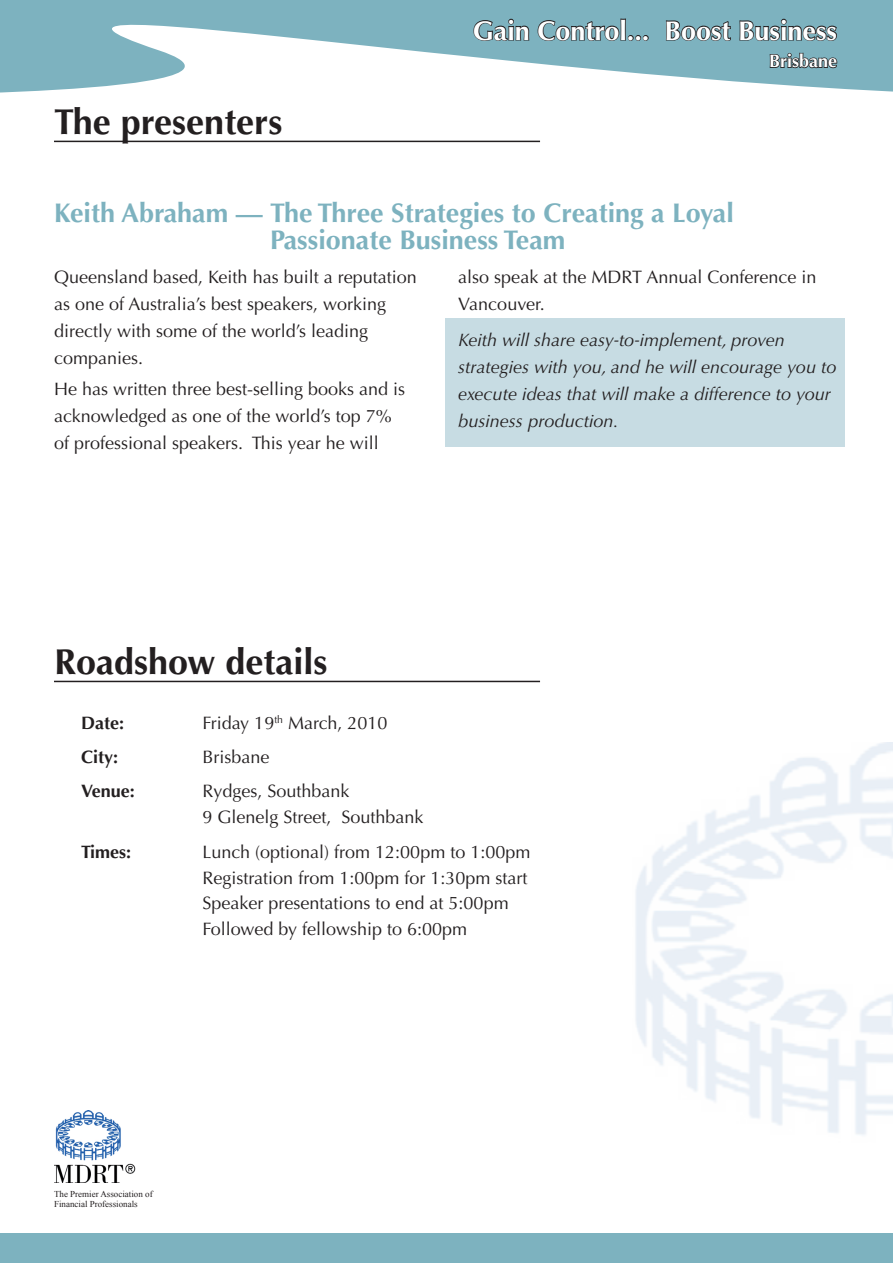
<style>
.page{position:relative;width:893px;height:1263px;background:#fff}
.page>*{position:absolute;margin:0;border:0;box-sizing:border-box;transform-origin:0 0}
.Body_--_heading_1{font:700 36px "Optima";color:#231f20}
.Body_--_heading_2{font:700 27px/27px "Optima";color:#7db2bf}
.t1{font:700 27px "Optima";color:#fff}
.Body_--_text{font:18px/27px "Optima";color:#231f20}
.Body_--_note{font:italic 18px/27px "Optima";color:#231f20}
.t2{font:700 18px "Optima";color:#231f20}
.t3{font:700 18px "Optima";color:#fff}
.t4{font:9px/10.8px "Times New Roman";color:#231f20}
</style>
<div class="page">
<div style="left:0;top:1233px;width:893px;height:30px;background:#7db2bf"></div>
<svg style="left:0;top:0;width:893px;height:93px;fill:#7db2bf"></svg>
<svg style="left:473px;top:18px;width:57px;height:24px"></svg>
<svg style="left:537px;top:18px;width:112px;height:24px"></svg>
<svg style="left:665px;top:20px;width:67px;height:22px"></svg>
<svg style="left:739px;top:18px;width:99px;height:24px"></svg>
<svg style="left:769px;top:52px;width:69px;height:17px"></svg>
<img style="left:54px;top:1111px;width:81px;height:71px">
<div style="left:446px;top:319px;width:399px;height:128px;background:#c7dce3"></div>
<hr style="left:54px;top:681px;width:486px;height:1px;background:#231f20">
<hr style="left:54px;top:141px;width:486px;height:1px;background:#231f20">
<p class="Body_--_heading_1" style="left:54px;top:101px;width:230px">The presenters</p>
<h2 class="t1" style="left:473px;top:15px;width:366px">Gain Control... Boost Business</h2>
<p class="t3" style="left:769px;top:51px;width:70px">Brisbane</p>
<p class="Body_--_heading_2" style="left:270px;top:200px;width:465px;text-indent:-216px">Keith Abraham — The Three Strategies to Creating a Loyal<br>Passionate Business Team</p>
<p class="Body_--_text" style="left:54px;top:264px;width:364px">Queensland based, Keith has built a reputation as one of Australia’s best speakers, working directly with some of the world’s leading companies.</p>
<p class="Body_--_text" style="left:54px;top:376px;width:353px">He has written three best-selling books and is acknowledged as one of the world’s top 7% of professional speakers. This year he will</p>
<p class="Body_--_text" style="left:458px;top:264px;width:360px">also speak at the MDRT Annual Conference in<br>Vancouver.</p>
<p class="Body_--_note" style="left:458px;top:326px;width:380px">Keith will share easy-to-implement, proven strategies with you, and he will encourage you to execute ideas that will make a difference to your business production.</p>
<p class="Body_--_heading_1" style="left:54px;top:641px;width:275px">Roadshow details</p>
<p class="t2" style="left:81px;top:712px;width:45px">Date:</p>
<p class="Body_--_text" style="left:202px;top:709px;width:187px">Friday 19<sup>th</sup> March, 2010</p>
<p class="t2" style="left:81px;top:746px;width:39px">City:</p>
<p class="Body_--_text" style="left:202px;top:744px;width:69px">Brisbane</p>
<p class="t2" style="left:81px;top:781px;width:55px">Venue:</p>
<p class="Body_--_text" style="left:202px;top:778px;width:149px">Rydges, Southbank</p>
<p class="Body_--_text" style="left:202px;top:804px;width:223px">9 Glenelg Street, Southbank</p>
<p class="t2" style="left:81px;top:841px;width:52px">Times:</p>
<p class="Body_--_text" style="left:202px;top:838px;width:329px">Lunch (optional) from 12:00pm to 1:00pm</p>
<p class="Body_--_text" style="left:202px;top:864px;width:326px">Registration from 1:00pm for 1:30pm start</p>
<p class="Body_--_text" style="left:202px;top:890px;width:308px">Speaker presentations to end at 5:00pm</p>
<p class="Body_--_text" style="left:202px;top:916px;width:266px">Followed by fellowship to 6:00pm</p>
<p class="t4" style="left:54px;top:1188px;width:100px">The Premier Association of<br>Financial Professionals</p>
</div>
